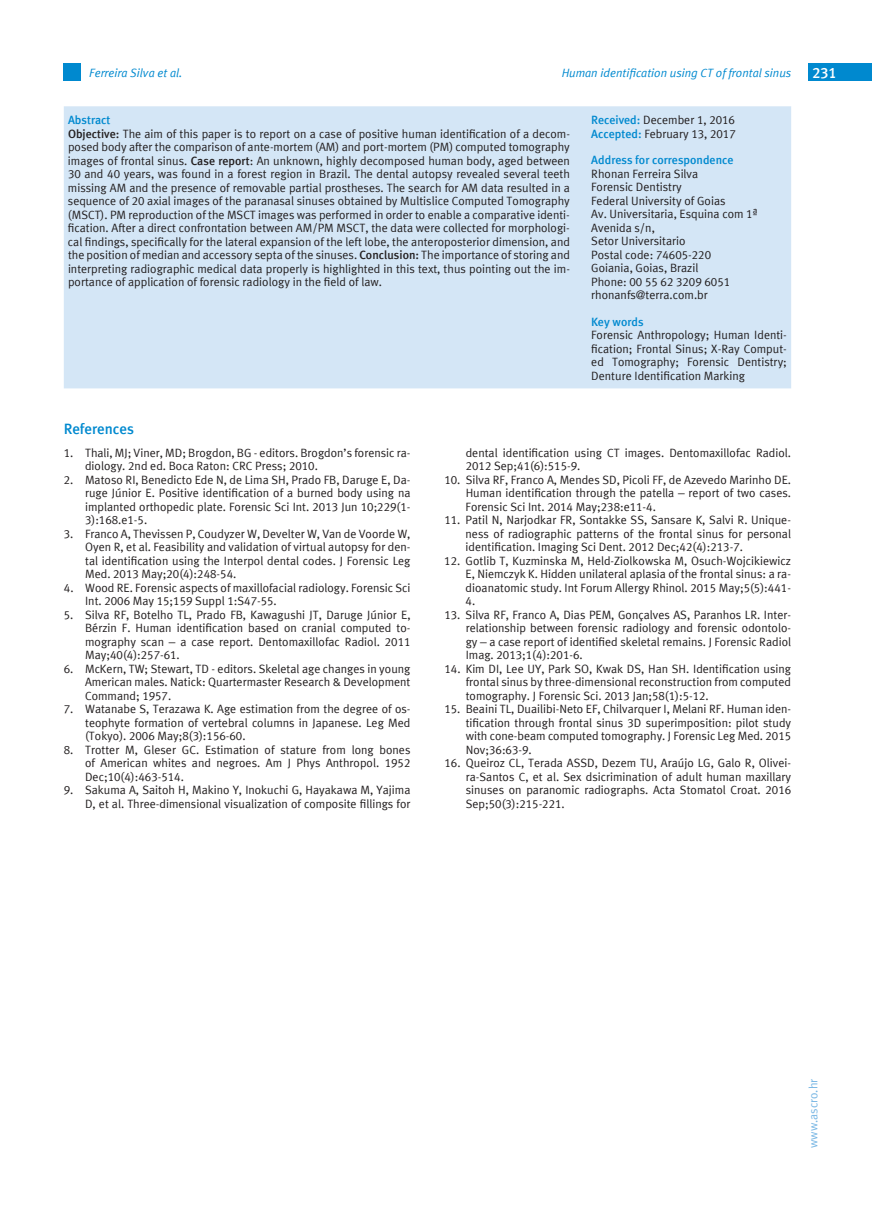
<style>
.page{position:relative;width:872px;height:1212px;background:#fff}
.page>*{position:absolute;margin:0;border:0;box-sizing:border-box;transform-origin:0 0}
.t1{font:700 15px "Meta ASC";color:#0089cf}
.t2{font:700 15px "Meta ASC";color:#fff}
.t3{font:12px/13.5px "Meta ASC";color:#231f20;text-align:justify}
.t4{font:italic 12px "Meta ASC";color:#0089cf}
.t5{font:700 12px "Meta ASC";color:#0089cf}
.t6{font:12px "Meta ASC";color:#77b6e4}
.s1{font-weight:700;color:#0089cf}
.s2{font-weight:700}
</style>
<div class="page">
<div style="left:64px;top:64px;width:17px;height:17px;background:#0089cf"></div>
<div style="left:808px;top:64px;width:64px;height:17px;background:#0089cf"></div>
<div style="left:64px;top:106px;width:727px;height:282px;background:#d4e6f6"></div>
<p class="t4" style="left:89px;top:66px;width:94px">Ferreira Silva et al.</p>
<p class="t4" style="left:562px;top:66px;width:231px">Human identification using CT of frontal sinus</p>
<p class="t2" style="left:812px;top:64px;width:26px">231</p>
<p class="t3" style="left:68px;top:113px;width:503px;text-align:left"><span class="s1">Abstract<br></span><span class="s2">Objective:</span> The aim of this paper is to report on a case of positive human identification of a decom&shy;posed body after the comparison of ante-mortem (AM) and port-mortem (PM) computed tomography images of frontal sinus. <span class="s2">Case report</span>: An unknown, highly decomposed human body, aged between 30 and 40 years, was found in a forest region in Brazil. The dental autopsy revealed several teeth missing AM and the presence of removable partial prostheses. The search for AM data resulted in a sequence of 20 axial images of the paranasal sinuses obtained by Multislice Computed Tomography (MSCT). PM reproduction of the MSCT images was performed in order to enable a comparative identi&shy;fication. After a direct confrontation between AM/PM MSCT, the data were collected for morphologi&shy;cal findings, specifically for the lateral expansion of the left lobe, the anteroposterior dimension, and the position of median and accessory septa of the sinuses. <span class="s2">Conclusion:</span> The importance of storing and interpreting radiographic medical data properly is highlighted in this text, thus pointing out the im&shy;portance of application of forensic radiology in the field of law.</p>
<p class="t3" style="left:591px;top:113px;width:146px"><span class="s1">Received:</span> December 1, 2016<br><span class="s1">Accepted:</span> February 13, 2017</p>
<p class="t5" style="left:591px;top:153px;width:144px">Address for correspondence</p>
<p class="t3" style="left:591px;top:167px;width:168px;text-align:left">Rhonan Ferreira Silva<br>Forensic Dentistry<br>Federal University of Goias<br>Av. Universitaria, Esquina com 1ª<br>Avenida s/n,<br>Setor Universitario<br>Postal code: 74605-220<br>Goiania, Goias, Brazil<br>Phone: 00 55 62 3209 6051 rhonanfs@terra.com.br</p>
<p class="t5" style="left:591px;top:315px;width:54px">Key words</p>
<p class="t3" style="left:591px;top:328px;width:197px">Forensic Anthropology; Human Identi&shy;fication; Frontal Sinus; X-Ray Comput&shy;ed Tomography; Forensic Dentistry; Denture Identification Marking</p>
<p class="t1" style="left:64px;top:420px;width:72px">References</p>
<p class="t3" style="left:85px;top:446px;width:327px;text-indent:-21px">1. Thali, MJ; Viner, MD; Brogdon, BG - editors. Brogdon’s forensic ra&shy;diology. 2nd ed. Boca Raton: CRC Press; 2010.</p>
<p class="t3" style="left:85px;top:473px;width:327px;text-indent:-21px">2. Matoso RI, Benedicto Ede N, de Lima SH, Prado FB, Daruge E, Da&shy;ruge Júnior E. Positive identification of a burned body using na implanted orthopedic plate. Forensic Sci Int. 2013 Jun 10;229(1- 3):168.e1-5.</p>
<p class="t3" style="left:85px;top:527px;width:327px;text-indent:-21px">3. Franco A, Thevissen P, Coudyzer W, Develter W, Van de Voorde W, Oyen R, et al. Feasibility and validation of virtual autopsy for den&shy;tal identification using the Interpol dental codes. J Forensic Leg Med. 2013 May;20(4):248-54.</p>
<p class="t3" style="left:85px;top:581px;width:327px;text-indent:-21px">4. Wood RE. Forensic aspects of maxillofacial radiology. Forensic Sci<br>Int. 2006 May 15;159 Suppl 1:S47-55.</p>
<p class="t3" style="left:85px;top:608px;width:327px;text-indent:-21px">5. Silva RF, Botelho TL, Prado FB, Kawagushi JT, Daruge Júnior E, Bérzin F. Human identification based on cranial computed to&shy;mography scan – a case report. Dentomaxillofac Radiol. 2011<br>May;40(4):257-61.</p>
<p class="t3" style="left:85px;top:662px;width:327px;text-indent:-21px">6. McKern, TW; Stewart, TD - editors. Skeletal age changes in young American males. Natick: Quartermaster Research &amp; Development Command; 1957.</p>
<p class="t3" style="left:85px;top:702px;width:327px;text-indent:-21px">7. Watanabe S, Terazawa K. Age estimation from the degree of os&shy;teophyte formation of vertebral columns in Japanese. Leg Med (Tokyo). 2006 May;8(3):156-60.</p>
<p class="t3" style="left:85px;top:743px;width:327px;text-indent:-21px">8. Trotter M, Gleser GC. Estimation of stature from long bones of American whites and negroes. Am J Phys Anthropol. 1952<br>Dec;10(4):463-514.</p>
<p class="t3" style="left:64px;top:783px;width:348px;text-align:right">9. Sakuma A, Saitoh H, Makino Y, Inokuchi G, Hayakawa M, Yajima<br>D, et al. Three-dimensional visualization of composite fillings for</p>
<p class="t3" style="left:466px;top:446px;width:327px">dental identification using CT images. Dentomaxillofac Radiol.<br>2012 Sep;41(6):515-9.</p>
<p class="t3" style="left:465px;top:473px;width:327px;text-indent:-21px">10. Silva RF, Franco A, Mendes SD, Picoli FF, de Azevedo Marinho DE.<br>Human identification through the patella – report of two cases.<br>Forensic Sci Int. 2014 May;238:e11-4.</p>
<p class="t3" style="left:465px;top:513px;width:327px;text-indent:-21px">11. Patil N, Narjodkar FR, Sontakke SS, Sansare K, Salvi R. Unique&shy;ness of radiographic patterns of the frontal sinus for personal identification. Imaging Sci Dent. 2012 Dec;42(4):213-7.</p>
<p class="t3" style="left:465px;top:554px;width:327px;text-indent:-21px">12. Gotlib T, Kuzminska M, Held-Ziolkowska M, Osuch-Wojcikiewicz E, Niemczyk K. Hidden unilateral aplasia of the frontal sinus: a ra&shy;dioanatomic study. Int Forum Allergy Rhinol. 2015 May;5(5):441- 4.</p>
<p class="t3" style="left:465px;top:608px;width:327px;text-indent:-21px">13. Silva RF, Franco A, Dias PEM, Gonçalves AS, Paranhos LR. Inter&shy;relationship between forensic radiology and forensic odontolo&shy;gy – a case report of identified skeletal remains. J Forensic Radiol Imag. 2013;1(4):201-6.</p>
<p class="t3" style="left:466px;top:662px;width:327px;text-indent:-21px">14. Kim DI, Lee UY, Park SO, Kwak DS, Han SH. Identification using frontal sinus by three-dimensional reconstruction from computed tomography. J Forensic Sci. 2013 Jan;58(1):5-12.</p>
<p class="t3" style="left:466px;top:702px;width:327px;text-indent:-21px">15. Beaini TL, Duailibi-Neto EF, Chilvarquer I, Melani RF. Human iden&shy;tification through frontal sinus 3D superimposition: pilot study with cone-beam computed tomography. J Forensic Leg Med. 2015<br>Nov;36:63-9.</p>
<p class="t3" style="left:466px;top:756px;width:327px;text-indent:-21px">16. Queiroz CL, Terada ASSD, Dezem TU, Araújo LG, Galo R, Olivei&shy;ra-Santos C, et al. Sex dsicrimination of adult human maxillary sinuses on paranomic radiographs. Acta Stomatol Croat. 2016<br>Sep;50(3):215-221.</p>
<p class="t6" style="left:806px;top:1148px;width:71px;rotate:-90deg">www.ascro.hr</p>
</div>
